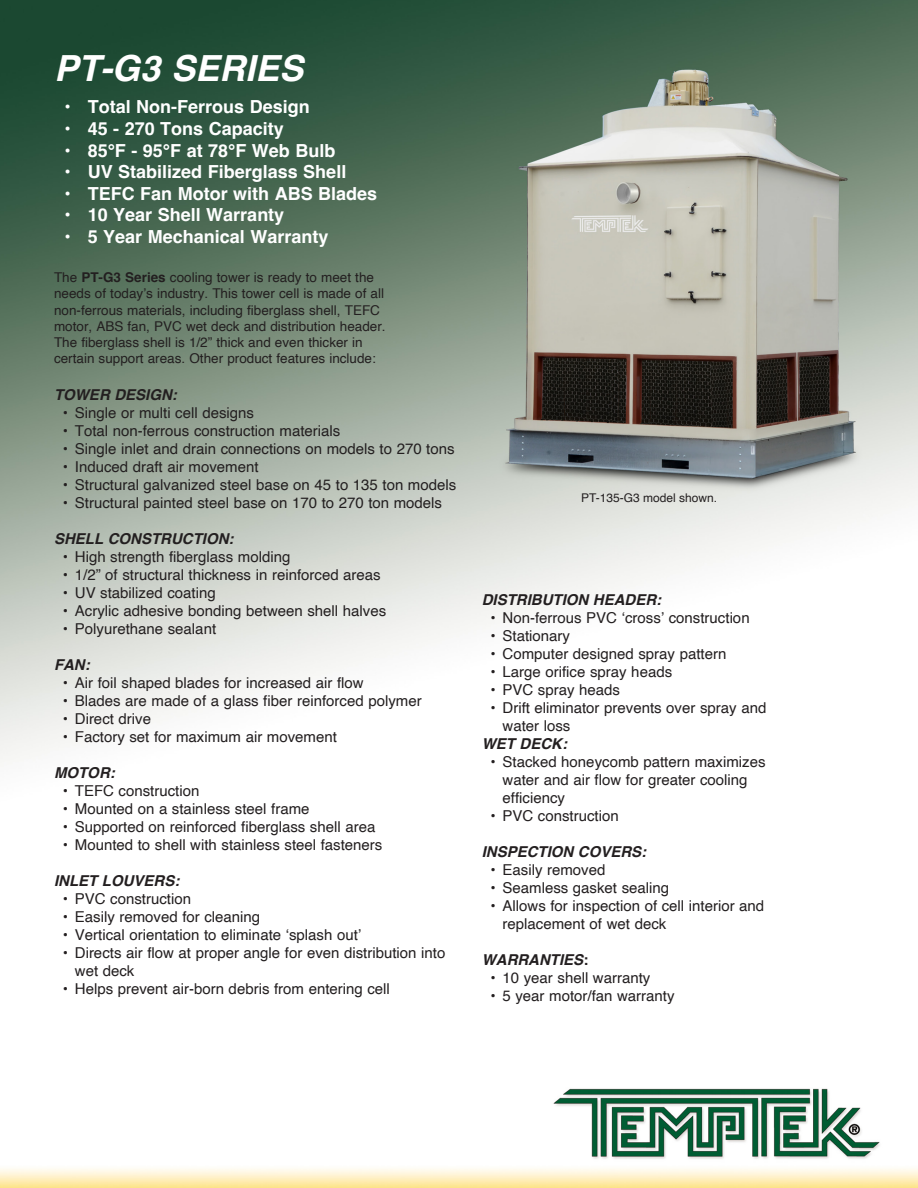
<style>
.page{position:relative;width:918px;height:1188px;background:#fff}
.page>*{position:absolute;margin:0;border:0;box-sizing:border-box;transform-origin:0 0}
.t1{font:italic 700 36px "Helvetica";color:#fff}
.t2{font:700 18px "Helvetica";color:#fff}
.t3{font:15px/18px "Helvetica";color:#231f20}
.t4{font:italic 700 15px "Helvetica";color:#231f20}
.t5{font:13.5px/16.2px "Helvetica";color:#231f20}
.t6{font:12px "Helvetica";color:#231f20}
.s1{font-weight:700}
.s2{font-style:normal}
</style>
<div class="page">
<img style="left:0;top:0;width:918px;height:1188px">
<p class="t1" style="left:54px;top:46px;width:251px">PT-G3 SERIES</p>
<p class="t2" style="left:64px;top:96px;width:247px">• Total Non-Ferrous Design</p>
<p class="t2" style="left:64px;top:118px;width:221px">• 45 - 270 Tons Capacity</p>
<p class="t2" style="left:64px;top:139px;width:273px">• 85°F - 95°F at 78°F Web Bulb</p>
<p class="t2" style="left:64px;top:161px;width:283px">• UV Stabilized Fiberglass Shell</p>
<p class="t2" style="left:64px;top:182px;width:314px">• TEFC Fan Motor with ABS Blades</p>
<p class="t2" style="left:64px;top:204px;width:221px">• 10 Year Shell Warranty</p>
<p class="t2" style="left:64px;top:226px;width:265px">• 5 Year Mechanical Warranty</p>
<p class="t5" style="left:54px;top:270px;width:333px">The <span class="s1">PT-G3 Series</span> cooling tower is ready to meet the needs of today’s industry. This tower cell is made of all non-ferrous materials, including fiberglass shell, TEFC motor, ABS fan, PVC wet deck and distribution header.<br>The fiberglass shell is 1/2” thick and even thicker in certain support areas. Other product features include:</p>
<p class="t4" style="left:54px;top:386px;width:124px">TOWER DESIGN:</p>
<p class="t3" style="left:63px;top:404px;width:193px"><span class="s1">•</span> Single or multi cell designs</p>
<p class="t3" style="left:63px;top:422px;width:279px">• Total non-ferrous construction materials</p>
<p class="t3" style="left:63px;top:440px;width:393px">• Single inlet and drain connections on models to 270 tons</p>
<p class="t3" style="left:63px;top:458px;width:197px">• Induced draft air movement</p>
<p class="t3" style="left:63px;top:476px;width:395px">• Structural galvanized steel base on 45 to 135 ton models</p>
<p class="t3" style="left:63px;top:494px;width:381px">• Structural painted steel base on 170 to 270 ton models</p>
<p class="t4" style="left:54px;top:530px;width:181px">SHELL CONSTRUCTION:</p>
<p class="t3" style="left:63px;top:548px;width:229px">• High strength fiberglass molding</p>
<p class="t3" style="left:63px;top:566px;width:319px">• 1/2” of structural thickness in reinforced areas</p>
<p class="t3" style="left:63px;top:584px;width:154px">• UV stabilized coating</p>
<p class="t3" style="left:63px;top:602px;width:325px">• Acrylic adhesive bonding between shell halves</p>
<p class="t3" style="left:63px;top:620px;width:155px">• Polyurethane sealant</p>
<p class="t4" style="left:54px;top:656px;width:37px">FAN:</p>
<p class="t3" style="left:63px;top:674px;width:302px">• Air foil shaped blades for increased air flow</p>
<p class="t3" style="left:63px;top:692px;width:360px">• Blades are made of a glass fiber reinforced polymer</p>
<p class="t3" style="left:63px;top:710px;width:90px">• Direct drive</p>
<p class="t3" style="left:63px;top:728px;width:276px">• Factory set for maximum air movement</p>
<p class="t4" style="left:54px;top:764px;width:62px">MOTOR:</p>
<p class="t3" style="left:63px;top:782px;width:138px">• TEFC construction</p>
<p class="t3" style="left:63px;top:800px;width:248px">• Mounted on a stainless steel frame</p>
<p class="t3" style="left:63px;top:818px;width:314px">• Supported on reinforced fiberglass shell area</p>
<p class="t3" style="left:63px;top:836px;width:321px">• Mounted to shell with stainless steel fasteners</p>
<p class="t4" style="left:54px;top:872px;width:127px">INLET LOUVERS:</p>
<p class="t3" style="left:63px;top:890px;width:130px">• PVC construction</p>
<p class="t3" style="left:63px;top:908px;width:199px">• Easily removed for cleaning</p>
<p class="t3" style="left:63px;top:926px;width:300px">• Vertical orientation to eliminate ‘splash out’</p>
<p class="t3" style="left:75px;top:944px;width:372px;text-indent:-12px">• Directs air flow at proper angle for even distribution into wet deck</p>
<p class="t3" style="left:63px;top:980px;width:329px">• Helps prevent air-born debris from entering cell</p>
<p class="t6" style="left:581px;top:488px;width:138px">PT-135-G3 model shown.</p>
<p class="t4" style="left:482px;top:591px;width:181px">DISTRIBUTION HEADER:</p>
<p class="t3" style="left:491px;top:609px;width:261px">• Non-ferrous PVC ‘cross’ construction</p>
<p class="t3" style="left:491px;top:627px;width:81px">• Stationary</p>
<p class="t3" style="left:491px;top:645px;width:237px">• Computer designed spray pattern</p>
<p class="t3" style="left:491px;top:663px;width:183px">• Large orifice spray heads</p>
<p class="t3" style="left:491px;top:681px;width:131px">• PVC spray heads</p>
<p class="t3" style="left:503px;top:699px;width:265px;text-indent:-12px">• Drift eliminator prevents over spray and water loss</p>
<p class="t4" style="left:482px;top:735px;width:87px">WET DECK:</p>
<p class="t3" style="left:503px;top:753px;width:265px;text-indent:-12px">• Stacked honeycomb pattern maximizes water and air flow for greater cooling efficiency</p>
<p class="t3" style="left:491px;top:807px;width:130px">• PVC construction</p>
<p class="t4" style="left:482px;top:843px;width:166px">INSPECTION COVERS:</p>
<p class="t3" style="left:491px;top:861px;width:116px">• Easily removed</p>
<p class="t3" style="left:491px;top:879px;width:180px">• Seamless gasket sealing</p>
<p class="t3" style="left:503px;top:897px;width:263px;text-indent:-12px">• Allows for inspection of cell interior and replacement of wet deck</p>
<p class="t4" style="left:482px;top:951px;width:108px">WARRANTIES<span class="s2">:</span></p>
<p class="t3" style="left:491px;top:969px;width:161px">• 10 year shell warranty</p>
<p class="t3" style="left:491px;top:987px;width:186px">• 5 year motor/fan warranty</p>
</div>
